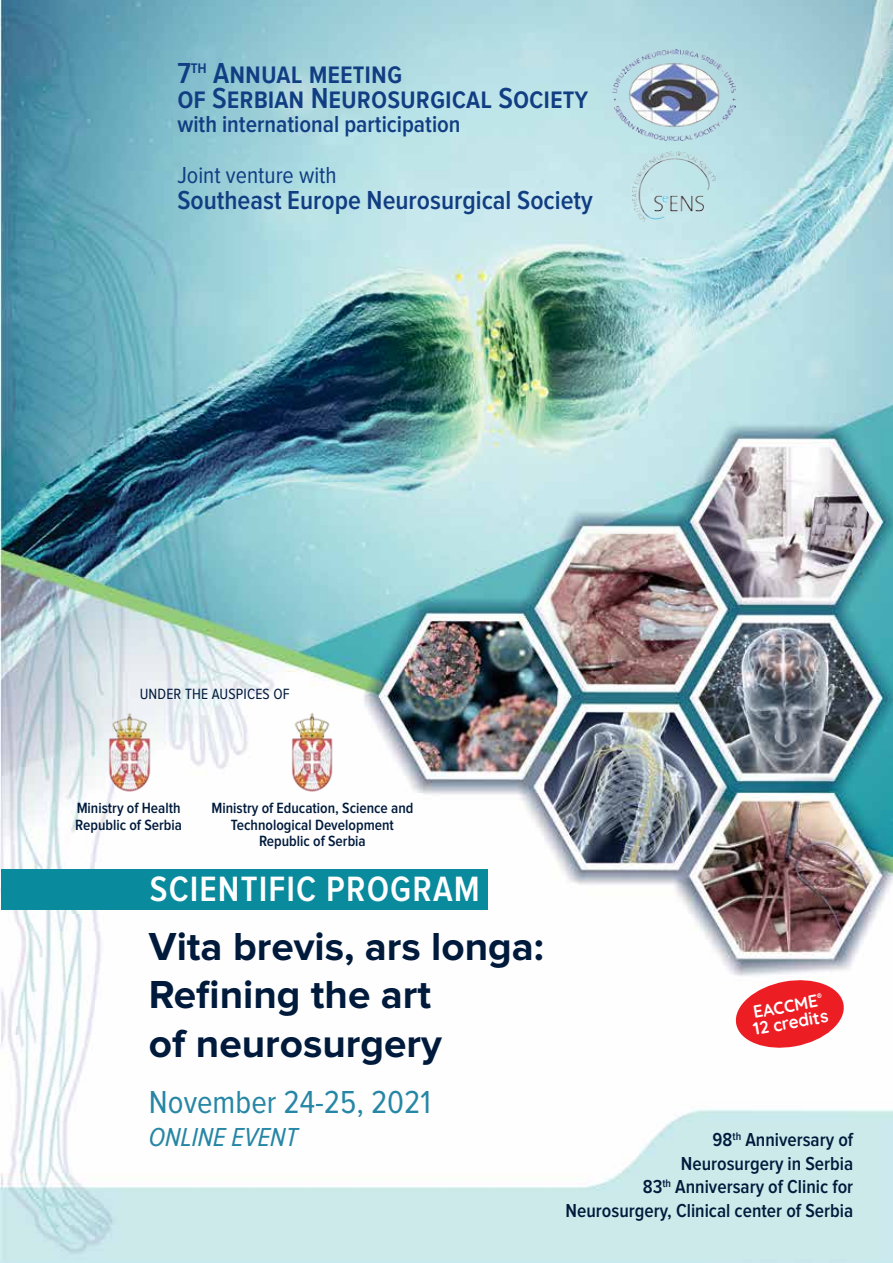
<style>
.page{position:relative;width:893px;height:1263px;background:#fff}
.page>*{position:absolute;margin:0;border:0;box-sizing:border-box;transform-origin:0 0}
.t1{font:700 40.5px/48.6px "Proxima Nova";color:#001a3c}
.t2{font:600 36.45px "Proxima Nova Cond";letter-spacing:.03em;color:#fff}
.t3{font:33px "Proxima Nova Cond";color:#2686a5}
.t4{font:600 30px/25.5px "Proxima Nova Cond";color:#113d82}
.t5{font:600 27px "Proxima Nova Cond";color:#113d82}
.t6{font:italic 27px "Proxima Nova Cond";color:#2686a5}
.t7{font:600 24px "Proxima Nova Cond";color:#113d82}
.t8{font:24px "Proxima Nova Cond";color:#113d82}
.t9{font:600 19.5px/23.4px "Proxima Nova Cond";color:#001a3c;text-align:right}
.t10{font:700 17.55px/16.8px "Quicksand";color:#fff}
.t11{font:600 15.3px/16.6px "Proxima Nova Cond";color:#001a3c}
.t12{font:15.3px "Proxima Nova Cond";letter-spacing:.01em;color:#001a3c}
</style>
<div class="page">
<img style="left:0;top:0;width:893px;height:1263px">
<img style="left:632px;top:152px;width:84px;height:69px">
<img style="left:612px;top:50px;width:124px;height:90px">
<div style="left:1px;top:869px;width:487px;height:41px;background:#0a8b9d"></div>
<img style="left:107px;top:712px;width:46px;height:81px">
<img style="left:290px;top:712px;width:45px;height:81px">
<svg style="left:731px;top:972px;width:118px;height:84px"></svg>
<h3 class="t4" style="left:177px;top:61px;width:412px">7<sup>th</sup> Annual meeting<br>of Serbian Neurosurgical Society</h3>
<h3 class="t7" style="left:177px;top:113px;width:285px">with international participation</h3>
<h3 class="t8" style="left:177px;top:164px;width:161px">Joint venture with</h3>
<h3 class="t5" style="left:177px;top:187px;width:417px">Southeast Europe Neurosurgical Society</h3>
<p class="t12" style="left:140px;top:687px;width:152px">Under the auspiceS of</p>
<p class="t11" style="left:75px;top:800px;width:108px">Ministry of Health<br>Republic of Serbia</p>
<p class="t11" style="left:211px;top:800px;width:203px;text-align:center">Ministry of Education, Science and<br>Technological Development<br>Republic of Serbia</p>
<h2 class="t2" style="left:150px;top:872px;width:331px">SCIENTIFIC PROGRAM</h2>
<h1 class="t1" style="left:149px;top:924px;width:396px">Vita brevis, ars longa:<br>Refining the art<br>of neurosurgery</h1>
<h3 class="t3" style="left:149px;top:1087px;width:283px">November 24-25, 2021</h3>
<h3 class="t6" style="left:149px;top:1124px;width:150px">ONLINE EVENT</h3>
<p class="t9" style="left:566px;top:1129px;width:290px">98<sup>th</sup> Anniversary of<br>Neurosurgery in Serbia<br>83<sup>th</sup> Anniversary of Clinic for<br>Neurosurgery, Clinical center of Serbia</p>
<p class="t10" style="left:749px;top:1003px;width:77px;rotate:-10deg">EACCME<sup>®<br></sup>12 credits</p>
</div>
